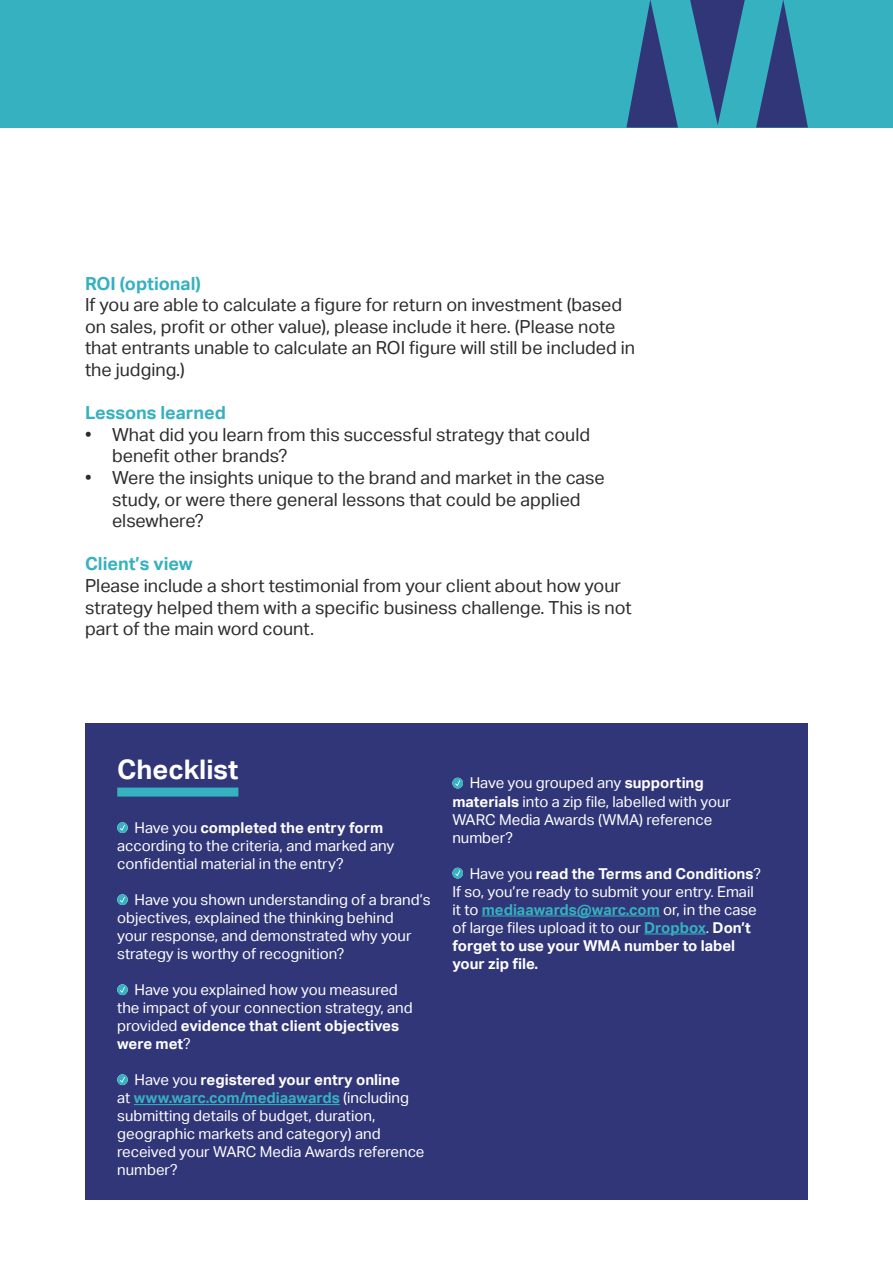
<style>
.page{position:relative;width:893px;height:1263px;background:#fff}
.page>*{position:absolute;margin:0;border:0;box-sizing:border-box;transform-origin:0 0}
.t1{font:700 27px "Aktiv Grotesk";color:#fff}
.t2{font:18px/21.6px "Aktiv Grotesk";color:#2e2b2c}
.t3{font:700 18px "Aktiv Grotesk";color:#36b1bf}
.t4{font:15px/18px "Aktiv Grotesk";color:#fff}
.s1{font-weight:700}
.s2{font-weight:700;color:#36b1bf}
</style>
<div class="page">
<div style="left:0;top:0;width:893px;height:128px;background:#36b1bf"></div>
<svg style="left:626px;top:0;width:52px;height:128px"></svg>
<svg style="left:756px;top:0;width:52px;height:128px"></svg>
<svg style="left:690px;top:0;width:55px;height:125px"></svg>
<div style="left:85px;top:723px;width:723px;height:476px;background:#313678"></div>
<div style="left:117px;top:787px;width:121px;height:9px;background:#36b1bf"></div>
<hr style="left:134px;top:1104px;width:206px;height:1px;background:#36b1bf">
<svg style="left:117px;top:822px;width:11px;height:11px"></svg>
<svg style="left:117px;top:894px;width:11px;height:11px"></svg>
<svg style="left:117px;top:984px;width:11px;height:11px"></svg>
<svg style="left:117px;top:1074px;width:11px;height:11px"></svg>
<hr style="left:482px;top:915px;width:178px;height:1px;background:#36b1bf">
<hr style="left:644px;top:933px;width:62px;height:1px;background:#36b1bf">
<svg style="left:452px;top:778px;width:11px;height:10px"></svg>
<svg style="left:452px;top:868px;width:11px;height:10px"></svg>
<p class="t3" style="left:85px;top:273px;width:117px">ROI (optional)</p>
<p class="t2" style="left:85px;top:294px;width:552px">If you are able to calculate a figure for return on investment (based on sales, profit or other value), please include it here. (Please note that entrants unable to calculate an ROI figure will still be included in the judging.)</p>
<p class="t3" style="left:85px;top:402px;width:142px">Lessons learned</p>
<p class="t2" style="left:112px;top:424px;width:480px;text-indent:-27px">• What did you learn from this successful strategy that could benefit other brands?</p>
<p class="t2" style="left:112px;top:467px;width:494px;text-indent:-27px">• Were the insights unique to the brand and market in the case study, or were there general lessons that could be applied elsewhere?</p>
<p class="t3" style="left:85px;top:554px;width:109px">Client’s view</p>
<p class="t2" style="left:85px;top:575px;width:548px">Please include a short testimonial from your client about how your strategy helped them with a specific business challenge. This is not part of the main word count.</p>
<h1 class="t1" style="left:117px;top:754px;width:123px">Checklist</h1>
<p class="t4" style="left:117px;top:819px;width:279px;text-indent:17px">Have you <span class="s1">completed the entry form </span>according to the criteria, and marked any confidential material in the entry?</p>
<p class="t4" style="left:117px;top:891px;width:315px;text-indent:17px">Have you shown understanding of a brand’s objectives, explained the thinking behind<br>your response, and demonstrated why your strategy is worthy of recognition?</p>
<p class="t4" style="left:117px;top:981px;width:297px;text-indent:17px">Have you explained how you measured the impact of your connection strategy, and provided <span class="s1">evidence that client objectives were met</span>?</p>
<p class="t4" style="left:117px;top:1071px;width:309px;text-indent:17px">Have you <span class="s1">registered your entry online<br></span>at <span class="s2">www.warc.com/mediaawards</span> (including submitting details of budget, duration, geographic markets and category) and received your WARC Media Awards reference number?</p>
<p class="t4" style="left:452px;top:774px;width:280px;text-indent:17px">Have you grouped any <span class="s1">supporting materials</span> into a zip file, labelled with your<br>WARC Media Awards (WMA) reference number?</p>
<p class="t4" style="left:452px;top:864px;width:310px;text-indent:17px">Have you <span class="s1">read the Terms and Conditions</span>?<br>If so, you’re ready to submit your entry. Email it to <span class="s2">mediaawards@warc.com</span> or, in the case of large files upload it to our <span class="s2">Dropbox</span>. <span class="s1">Don’t forget to use your WMA number to label your zip file.</span></p>
</div>
